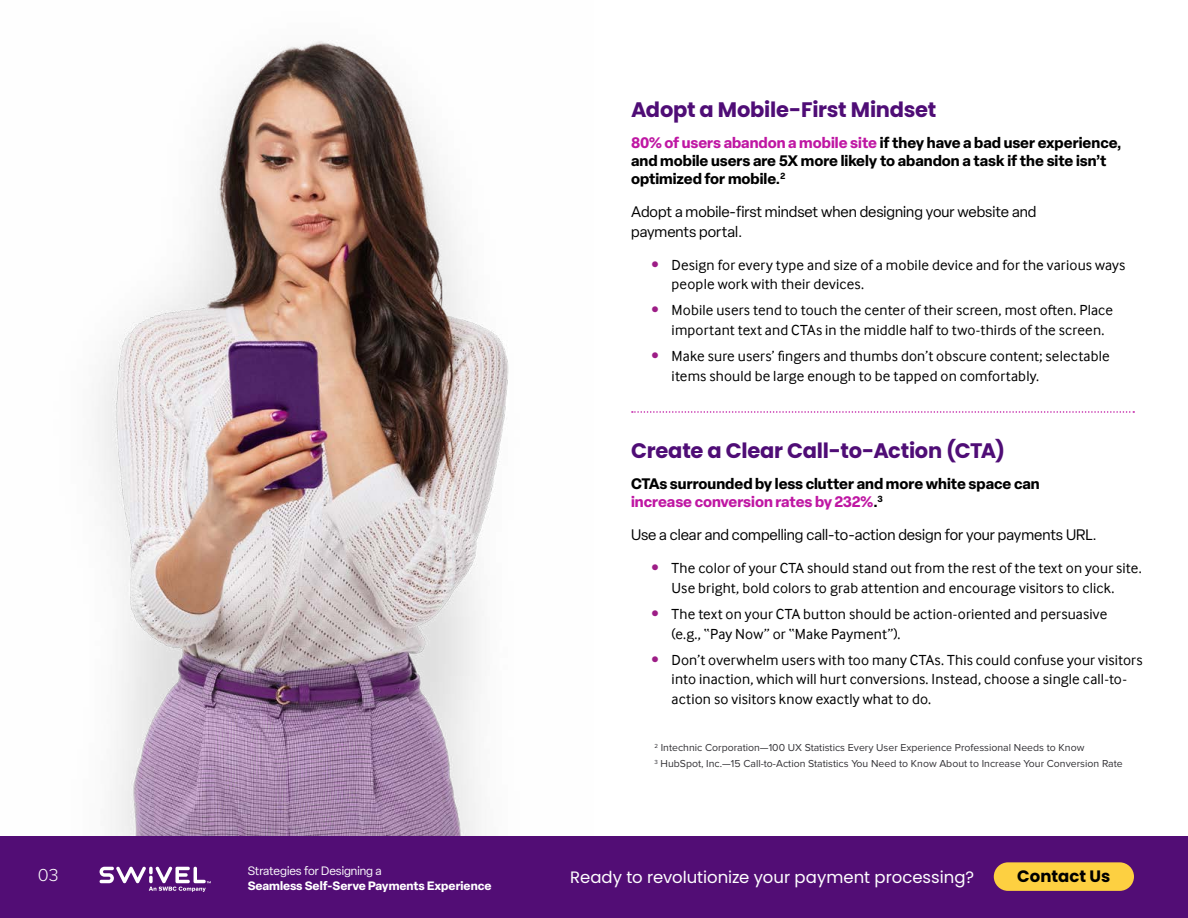
<style>
.page{position:relative;width:1188px;height:918px;background:#fff}
.page>*{position:absolute;margin:0;border:0;box-sizing:border-box;transform-origin:0 0}
.t1{font:700 21px "Poppins";letter-spacing:-.015em;color:#4f0d76}
.t2{font:300 18px "Proxima Nova";color:#fff}
.t3{font:16.5px "Poppins";color:#fff}
.t4{font:700 16.5px "Poppins";color:#000}
.t5{font:15px/19.5px "Inter Face";letter-spacing:.01em;color:#000}
.t6{font:700 15px/18px "Elza";color:#000}
.t7{font:15px/19.5px "Elza";color:#000}
.t8{font:700 12px "Elza";color:#fff}
.t9{font:12px "Elza";color:#fff}
.t10{font:10.5px/15.9px "Proxima Nova";color:#333236}
.s1{color:#bf17a3}
.s2{color:#9d1d86}
</style>
<div class="page">
<div style="left:0;top:836px;width:1188px;height:82px;background:#520d75"></div>
<svg style="left:100px;top:867px;width:111px;height:25px"></svg>
<img style="left:97px;top:40px;width:412px;height:796px">
<svg style="left:632px;top:411px;width:502px;height:2px"></svg>
<div style="left:994px;top:862px;width:140px;height:29px;background:#fdd041;border-radius:14px"></div>
<h1 class="t1" style="left:631px;top:97px;width:307px">Adopt a Mobile-First Mindset</h1>
<p class="t6" style="left:631px;top:133px;width:492px"><span class="s1">80% of users abandon a mobile site</span> if they have a bad user experience, and mobile users are 5X more likely to abandon a task if the site isn’t optimized for mobile.<sup>2</sup></p>
<p class="t7" style="left:631px;top:202px;width:407px">Adopt a mobile-first mindset when designing your website and payments portal.</p>
<p class="t5" style="left:672px;top:255px;width:455px;text-indent:-20px"><span class="s2">•</span> Design for every type and size of a mobile device and for the various ways people work with their devices.</p>
<p class="t5" style="left:672px;top:300px;width:443px;text-indent:-20px"><span class="s2">•</span> Mobile users tend to touch the center of their screen, most often. Place important text and CTAs in the middle half to two-thirds of the screen.</p>
<p class="t5" style="left:672px;top:346px;width:440px;text-indent:-20px"><span class="s2">•</span> Make sure users’ fingers and thumbs don’t obscure content; selectable items should be large enough to be tapped on comfortably.</p>
<h1 class="t1" style="left:631px;top:438px;width:375px">Create a Clear Call-to-Action (CTA)</h1>
<p class="t6" style="left:631px;top:475px;width:410px">CTAs surrounded by less clutter and more white space can <span class="s1">increase conversion rates by 232%</span>.<sup>3</sup></p>
<p class="t7" style="left:631px;top:525px;width:467px">Use a clear and compelling call-to-action design for your payments URL.</p>
<p class="t5" style="left:651px;top:559px;width:492px;text-align:center"><span class="s2">•</span> The color of your CTA should stand out from the rest of the text on your site.<br>Use bright, bold colors to grab attention and encourage visitors to click.</p>
<p class="t5" style="left:672px;top:604px;width:437px;text-indent:-20px"><span class="s2">•</span> The text on your CTA button should be action-oriented and persuasive (e.g., “Pay Now” or “Make Payment”).</p>
<p class="t5" style="left:672px;top:650px;width:472px;text-indent:-20px"><span class="s2">•</span> Don’t overwhelm users with too many CTAs. This could confuse your visitors into inaction, which will hurt conversions. Instead, choose a single call-to&shy;action so visitors know exactly what to do.</p>
<p class="t10" style="left:654px;top:740px;width:470px"><sup>2</sup> Intechnic Corporation—100 UX Statistics Every User Experience Professional Needs to Know<br><sup>3</sup> HubSpot, Inc.—15 Call-to-Action Statistics You Need to Know About to Increase Your Conversion Rate</p>
<p class="t9" style="left:248px;top:863px;width:135px">Strategies for Designing a</p>
<p class="t8" style="left:248px;top:878px;width:246px">Seamless Self-Serve Payments Experience</p>
<p class="t2" style="left:38px;top:865px;width:22px">03</p>
<p class="t3" style="left:570px;top:867px;width:405px">Ready to revolutionize your payment processing?</p>
<p class="t4" style="left:1017px;top:866px;width:95px">Contact Us</p>
</div>
